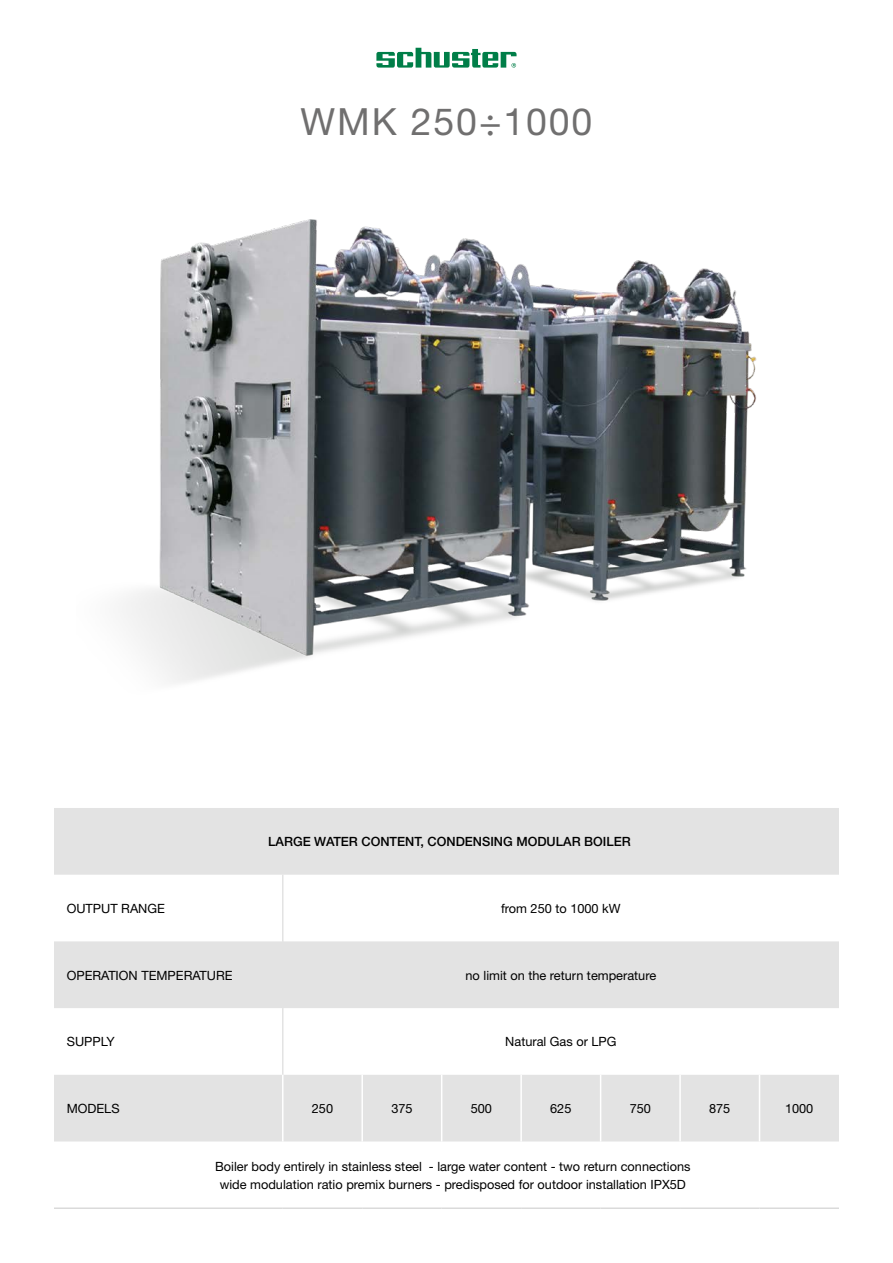
<style>
.page{position:relative;width:893px;height:1263px;background:#fff}
.page>*{position:absolute;margin:0;border:0;box-sizing:border-box;transform-origin:0 0}
.t1{font:37.5px "Helvetica Neue";letter-spacing:.05em;color:#706f6f}
.t2{font:12.75px/18px "Helvetica Neue";color:#000;text-align:center}
.t3{font:500 12.75px "Helvetica Neue";color:#000}
</style>
<div class="page">
<img style="left:121px;top:219px;width:636px;height:464px">
<svg style="left:376px;top:48px;width:141px;height:20px"></svg>
<svg style="left:54px;top:808px;width:785px;height:333px;fill:#e3e3e3"></svg>
<hr style="left:282px;top:875px;width:2px;height:66px;background:#e3e3e3">
<hr style="left:282px;top:941px;width:2px;height:67px;background:#e3e3e3">
<hr style="left:282px;top:1008px;width:2px;height:67px;background:#e3e3e3">
<hr style="left:282px;top:1075px;width:2px;height:66px;background:#fff">
<hr style="left:361px;top:1075px;width:2px;height:66px;background:#fff">
<hr style="left:441px;top:1075px;width:1px;height:66px;background:#fff">
<hr style="left:520px;top:1075px;width:2px;height:66px;background:#fff">
<hr style="left:600px;top:1075px;width:1px;height:66px;background:#fff">
<hr style="left:679px;top:1075px;width:2px;height:66px;background:#fff">
<hr style="left:759px;top:1075px;width:1px;height:66px;background:#fff">
<hr style="left:54px;top:1207px;width:229px;height:2px;background:#dadada">
<hr style="left:283px;top:1207px;width:79px;height:2px;background:#dadada">
<hr style="left:362px;top:1207px;width:80px;height:2px;background:#dadada">
<hr style="left:442px;top:1207px;width:79px;height:2px;background:#dadada">
<hr style="left:521px;top:1207px;width:80px;height:2px;background:#dadada">
<hr style="left:601px;top:1207px;width:79px;height:2px;background:#dadada">
<hr style="left:680px;top:1207px;width:79px;height:2px;background:#dadada">
<hr style="left:759px;top:1207px;width:80px;height:2px;background:#dadada">
<h1 class="t1" style="left:301px;top:99px;width:293px">WMK 250÷1000</h1>
<p class="t3" style="left:268px;top:834px;width:364px">LARGE WATER CONTENT, CONDENSING MODULAR BOILER</p>
<p class="t2" style="left:67px;top:899px;width:100px">OUTPUT RANGE</p>
<p class="t2" style="left:501px;top:899px;width:121px">from 250 to 1000 kW</p>
<p class="t2" style="left:67px;top:966px;width:167px">OPERATION TEMPERATURE</p>
<p class="t2" style="left:466px;top:966px;width:192px">no limit on the return temperature</p>
<p class="t2" style="left:67px;top:1033px;width:49px">SUPPLY</p>
<p class="t2" style="left:505px;top:1033px;width:113px">Natural Gas or LPG</p>
<p class="t2" style="left:67px;top:1099px;width:54px">MODELS</p>
<p class="t2" style="left:312px;top:1099px;width:23px">250</p>
<p class="t2" style="left:391px;top:1099px;width:23px">375</p>
<p class="t2" style="left:471px;top:1099px;width:23px">500</p>
<p class="t2" style="left:550px;top:1099px;width:23px">625</p>
<p class="t2" style="left:630px;top:1099px;width:23px">750</p>
<p class="t2" style="left:709px;top:1099px;width:23px">875</p>
<p class="t2" style="left:785px;top:1099px;width:30px">1000</p>
<p class="t2" style="left:215px;top:1157px;width:477px">Boiler body entirely in stainless steel - large water content - two return connections wide modulation ratio premix burners - predisposed for outdoor installation IPX5D</p>
</div>
